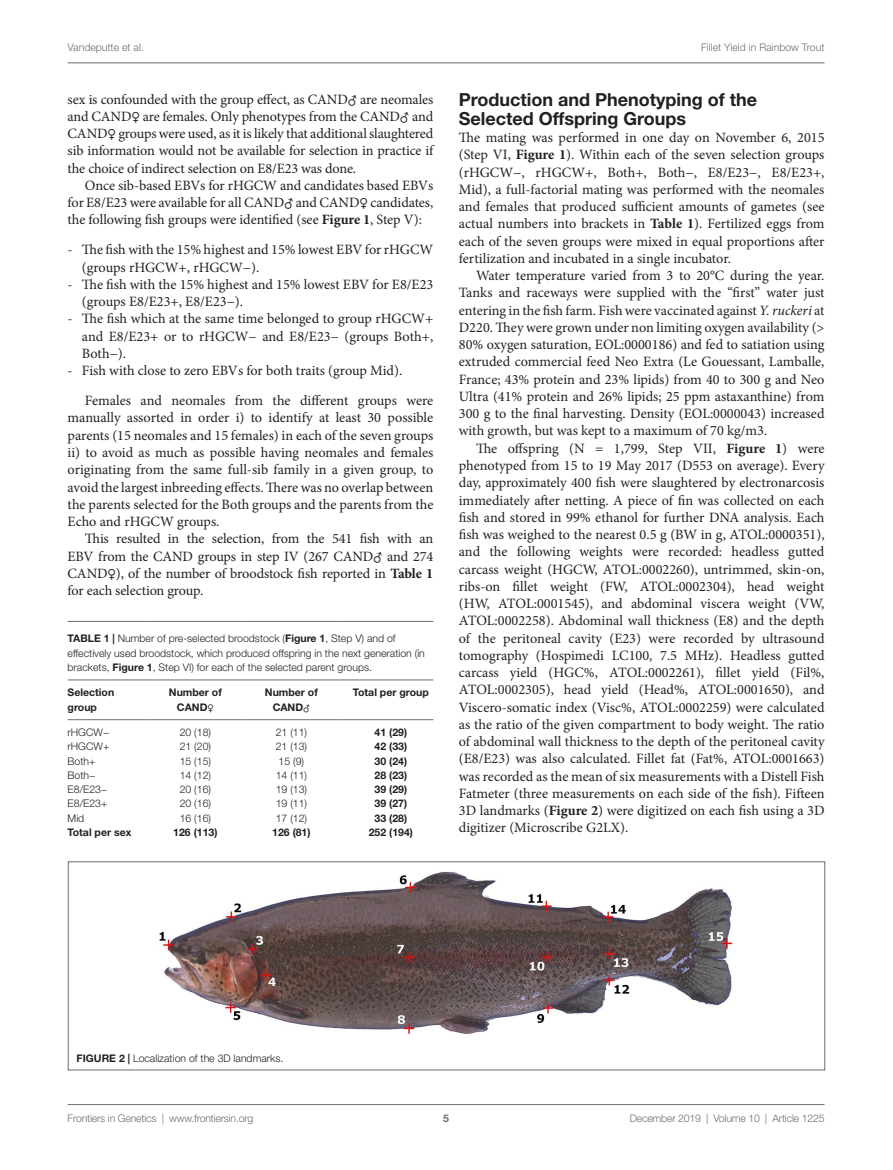
<style>
.page{position:relative;width:893px;height:1170px;background:#fff}
.page>*{position:absolute;margin:0;border:0;box-sizing:border-box;transform-origin:0 0}
._2{font:700 18px/18.8px "Helvetica Neue LT Std";color:#231f20}
.T{font:14.25px/17.2px "Minion Pro MTC";letter-spacing:-.005em;color:#231f20;text-align:justify}
.T1{font:14.25px/17.2px "Minion Pro MTC";color:#231f20;text-align:justify}
.TT{font:300 10.5px/14.2px "Helvetica Neue LT Std";color:#231f20}
.TB{font:300 10.5px "Helvetica Neue LT Std";color:#231f20}
.t1{font:300 10.5px "Helvetica Neue LT Std";letter-spacing:-.015em;color:#6c6d70}
.TB-2{font:700 10.5px "Helvetica Neue LT Std";color:#231f20}
.TCH{font:700 10.5px/14.2px "Helvetica Neue LT Std";color:#231f20;text-align:center}
.FC{font:300 10.5px "Helvetica Neue LT Std";color:#231f20}
.t2{font:700 10.5px "Helvetica Neue LT Std";color:#6c6d70}
.s1{font-family:"STIX General"}
.s2{font-family:"Minion Pro";font-weight:700}
.s3{font-weight:700}
.s4{font-family:"STIX General";font-weight:400}
.s5{font-style:italic}
</style>
<div class="page">
<hr style="left:68px;top:63px;width:756px;height:1px;background:#6c6d70">
<hr style="left:68px;top:1104px;width:756px;height:1px;background:#6c6d70">
<hr style="left:68px;top:621px;width:79px;height:1px;background:#6c6d70">
<hr style="left:147px;top:621px;width:96px;height:1px;background:#6c6d70">
<hr style="left:243px;top:621px;width:96px;height:1px;background:#6c6d70">
<hr style="left:339px;top:621px;width:94px;height:1px;background:#6c6d70">
<hr style="left:68px;top:679px;width:79px;height:1px;background:#6c6d70">
<hr style="left:147px;top:679px;width:96px;height:1px;background:#6c6d70">
<hr style="left:243px;top:679px;width:96px;height:1px;background:#6c6d70">
<hr style="left:339px;top:679px;width:94px;height:1px;background:#6c6d70">
<hr style="left:68px;top:719px;width:79px;height:1px;background:#6c6d70">
<hr style="left:147px;top:719px;width:96px;height:1px;background:#6c6d70">
<hr style="left:243px;top:719px;width:96px;height:1px;background:#6c6d70">
<hr style="left:339px;top:719px;width:94px;height:1px;background:#6c6d70">
<img style="left:160px;top:871px;width:573px;height:163px">
<div style="left:68px;top:861px;width:757px;height:209px;border:1px solid #6c6d70"></div>
<p class="t1" style="left:68px;top:41px;width:78px">Vandeputte et al.</p>
<p class="t1" style="left:701px;top:41px;width:125px">Fillet Yield in Rainbow Trout</p>
<p class="T" style="left:68px;top:91px;width:367px">sex is confounded with the group effect, as CAND<span class="s1">♂</span> are neomales and CAND<span class="s1">♀</span> are females. Only phenotypes from the CAND<span class="s1">♂</span> and CAND<span class="s1">♀</span> groups were used, as it is likely that additional slaughtered sib information would not be available for selection in practice if the choice of indirect selection on E8/E23 was done.</p>
<p class="T" style="left:68px;top:177px;width:367px;text-indent:17px">Once sib-based EBVs for rHGCW and candidates based EBVs for E8/E23 were available for all CAND<span class="s1">♂</span> and CAND<span class="s1">♀</span> candidates, the following fish groups were identified (see <span class="s2">Figure 1</span>, Step V):</p>
<p class="T" style="left:82px;top:241px;width:353px;text-indent:-14px">- The fish with the 15% highest and 15% lowest EBV for rHGCW (groups rHGCW+, rHGCW−).</p>
<p class="T" style="left:82px;top:276px;width:353px;text-indent:-14px">- The fish with the 15% highest and 15% lowest EBV for E8/E23 (groups E8/E23+, E8/E23−).</p>
<p class="T" style="left:82px;top:310px;width:353px;text-indent:-14px">- The fish which at the same time belonged to group rHGCW+ and E8/E23+ or to rHGCW− and E8/E23− (groups Both+, Both−).</p>
<p class="T" style="left:68px;top:362px;width:336px">- Fish with close to zero EBVs for both traits (group Mid).</p>
<p class="T" style="left:68px;top:392px;width:367px;text-indent:17px">Females and neomales from the different groups were manually assorted in order i) to identify at least 30 possible parents (15 neomales and 15 females) in each of the seven groups ii) to avoid as much as possible having neomales and females originating from the same full-sib family in a given group, to avoid the largest inbreeding effects. There was no overlap between the parents selected for the Both groups and the parents from the Echo and rHGCW groups.</p>
<p class="T" style="left:68px;top:530px;width:367px;text-indent:17px">This resulted in the selection, from the 541 fish with an EBV from the CAND groups in step IV (267 CAND<span class="s1">♂</span> and 274<br>CAND<span class="s1">♀</span>), of the number of broodstock fish reported in <span class="s2">Table 1 </span>for each selection group.</p>
<p class="TT" style="left:68px;top:631px;width:359px"><span class="s3">TABLE 1 |</span> Number of pre-selected broodstock (<span class="s3">Figure 1</span>, Step V) and of effectively used broodstock, which produced offspring in the next generation (in brackets, <span class="s3">Figure 1</span>, Step VI) for each of the selected parent groups.</p>
<p class="TCH" style="left:68px;top:686px;width:48px;text-align:left">Selection group</p>
<p class="TCH" style="left:169px;top:686px;width:54px">Number of<br>CAN D<span class="s4">♀</span></p>
<p class="TCH" style="left:265px;top:686px;width:54px">Number of<br>CAN D<span class="s4">♂</span></p>
<p class="TCH" style="left:353px;top:686px;width:77px">Total per group</p>
<p class="TB" style="left:68px;top:726px;width:43px">rHGCW−</p>
<p class="TB" style="left:180px;top:726px;width:33px">20 (18)</p>
<p class="TB" style="left:276px;top:726px;width:33px">21 (11)</p>
<p class="TB-2" style="left:375px;top:726px;width:34px">41 (29)</p>
<p class="TB" style="left:68px;top:740px;width:43px">rHGCW+</p>
<p class="TB" style="left:180px;top:740px;width:33px">21 (20)</p>
<p class="TB" style="left:276px;top:740px;width:33px">21 (13)</p>
<p class="TB-2" style="left:375px;top:740px;width:34px">42 (33)</p>
<p class="TB" style="left:68px;top:754px;width:29px">Both+</p>
<p class="TB" style="left:180px;top:754px;width:33px">15 (15)</p>
<p class="TB" style="left:279px;top:754px;width:27px">15 (9)</p>
<p class="TB-2" style="left:375px;top:754px;width:34px">30 (24)</p>
<p class="TB" style="left:68px;top:768px;width:29px">Both−</p>
<p class="TB" style="left:180px;top:768px;width:33px">14 (12)</p>
<p class="TB" style="left:276px;top:768px;width:33px">14 (11)</p>
<p class="TB-2" style="left:375px;top:768px;width:34px">28 (23)</p>
<p class="TB" style="left:68px;top:783px;width:41px">E8/E23−</p>
<p class="TB" style="left:180px;top:783px;width:33px">20 (16)</p>
<p class="TB" style="left:276px;top:783px;width:33px">19 (13)</p>
<p class="TB-2" style="left:375px;top:783px;width:34px">39 (29)</p>
<p class="TB" style="left:68px;top:797px;width:41px">E8/E23+</p>
<p class="TB" style="left:180px;top:797px;width:33px">20 (16)</p>
<p class="TB" style="left:276px;top:797px;width:33px">19 (11)</p>
<p class="TB-2" style="left:375px;top:797px;width:34px">39 (27)</p>
<p class="TB" style="left:68px;top:811px;width:18px">Mid</p>
<p class="TB" style="left:180px;top:811px;width:33px">16 (16)</p>
<p class="TB" style="left:276px;top:811px;width:33px">17 (12)</p>
<p class="TB-2" style="left:375px;top:811px;width:34px">33 (28)</p>
<p class="TB-2" style="left:68px;top:825px;width:65px">Total per sex</p>
<p class="TB-2" style="left:173px;top:825px;width:46px">126 (113)</p>
<p class="TB-2" style="left:272px;top:825px;width:40px">126 (81)</p>
<p class="TB-2" style="left:369px;top:825px;width:46px">252 (194)</p>
<p class="_2" style="left:459px;top:91px;width:300px">Production and Phenotyping of the<br>Selected Offspring Groups</p>
<p class="T1" style="left:459px;top:129px;width:367px">The mating was performed in one day on November 6, 2015 (Step VI, <span class="s2">Figure 1</span>). Within each of the seven selection groups (rHGCW−, rHGCW+, Both+, Both−, E8/E23−, E8/E23+, Mid), a full-factorial mating was performed with the neomales and females that produced sufficient amounts of gametes (see actual numbers into brackets in <span class="s2">Table 1</span>). Fertilized eggs from each of the seven groups were mixed in equal proportions after fertilization and incubated in a single incubator.</p>
<p class="T" style="left:459px;top:267px;width:367px;text-indent:17px">Water temperature varied from 3 to 20°C during the year.<br>Tanks and raceways were supplied with the “first” water just entering in the fish farm. Fish were vaccinated against <span class="s5">Y. ruckeri</span> at D220. They were grown under non limiting oxygen availability (&gt; 80% oxygen saturation, EOL:0000186) and fed to satiation using extruded commercial feed Neo Extra (Le Gouessant, Lamballe, France; 43% protein and 23% lipids) from 40 to 300 g and Neo Ultra (41% protein and 26% lipids; 25 ppm astaxanthine) from 300 g to the final harvesting. Density (EOL:0000043) increased with growth, but was kept to a maximum of 70 kg/m3.</p>
<p class="T" style="left:459px;top:439px;width:367px;text-indent:17px">The offspring (N = 1,799, Step VII, <span class="s2">Figure 1</span>) were phenotyped from 15 to 19 May 2017 (D553 on average). Every day, approximately 400 fish were slaughtered by electronarcosis immediately after netting. A piece of fin was collected on each fish and stored in 99% ethanol for further DNA analysis. Each fish was weighed to the nearest 0.5 g (BW in g, ATOL:0000351), and the following weights were recorded: headless gutted carcass weight (HGCW, ATOL:0002260), untrimmed, skin-on, ribs-on fillet weight (FW, ATOL:0002304), head weight (HW, ATOL:0001545), and abdominal viscera weight (VW, ATOL:0002258). Abdominal wall thickness (E8) and the depth of the peritoneal cavity (E23) were recorded by ultrasound tomography (Hospimedi LC100, 7.5 MHz). Headless gutted carcass yield (HGC%, ATOL:0002261), fillet yield (Fil%, ATOL:0002305), head yield (Head%, ATOL:0001650), and Viscero-somatic index (Visc%, ATOL:0002259) were calculated as the ratio of the given compartment to body weight. The ratio of abdominal wall thickness to the depth of the peritoneal cavity (E8/E23) was also calculated. Fillet fat (Fat%, ATOL:0001663) was recorded as the mean of six measurements with a Distell Fish Fatmeter (three measurements on each side of the fish). Fifteen 3D landmarks (<span class="s2">Figure 2</span>) were digitized on each fish using a 3D digitizer (Microscribe G2LX).</p>
<p class="FC" style="left:77px;top:1051px;width:208px"><span class="s3">FIG URE 2 |</span> Localization of the 3D landmarks.</p>
<p class="t1" style="left:68px;top:1111px;width:187px">Frontiers in Genetics | www.frontiersin.org</p>
<p class="t1" style="left:630px;top:1111px;width:196px">December 2019 | Volume 10 | Article 1225</p>
<p class="t2" style="left:443px;top:1111px;width:7px">5</p>
</div>
